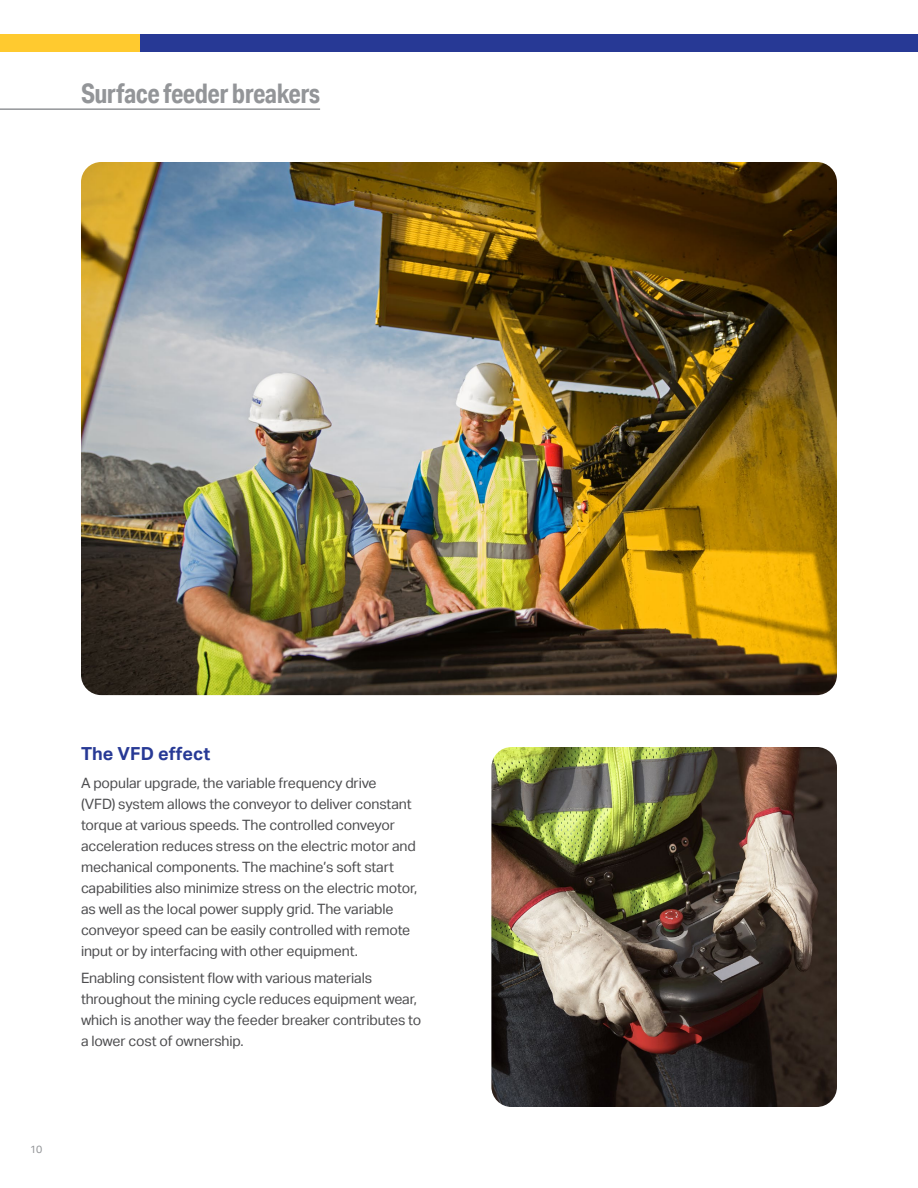
<style>
.page{position:relative;width:918px;height:1188px;background:#fff}
.page>*{position:absolute;margin:0;border:0;box-sizing:border-box;transform-origin:0 0}
.t1{font:700 27px "Aktiv Grotesk Cd";letter-spacing:-.02em;color:#939598}
.t2{font:700 18px "Aktiv Grotesk";letter-spacing:.005em;color:#273995}
.t3{font:14.25px/21px "Aktiv Grotesk";letter-spacing:-.01em;color:#4d4d4f}
.t4{font:10.5px "Aktiv Grotesk";color:#939598}
</style>
<div class="page">
<hr style="left:0;top:108px;width:320px;height:2px;background:#939598">
<div style="left:0;top:34px;width:143px;height:17px;background:#ffca2f"></div>
<div style="left:140px;top:34px;width:778px;height:17px;background:#273995"></div>
<img style="left:491px;top:747px;width:346px;height:360px">
<img style="left:81px;top:162px;width:756px;height:533px">
<h1 class="t1" style="left:81px;top:76px;width:240px">Surface feeder breakers</h1>
<p class="t4" style="left:30px;top:1143px;width:14px">10</p>
<p class="t2" style="left:81px;top:743px;width:131px">The VFD effect</p>
<p class="t3" style="left:81px;top:772px;width:338px">A popular upgrade, the variable frequency drive<br>(VFD) system allows the conveyor to deliver constant torque at various speeds. The controlled conveyor acceleration reduces stress on the electric motor and mechanical components. The machine’s soft start capabilities also minimize stress on the electric motor, as well as the local power supply grid. The variable conveyor speed can be easily controlled with remote input or by interfacing with other equipment.</p>
<p class="t3" style="left:81px;top:968px;width:342px">Enabling consistent flow with various materials throughout the mining cycle reduces equipment wear, which is another way the feeder breaker contributes to a lower cost of ownership.</p>
</div>
